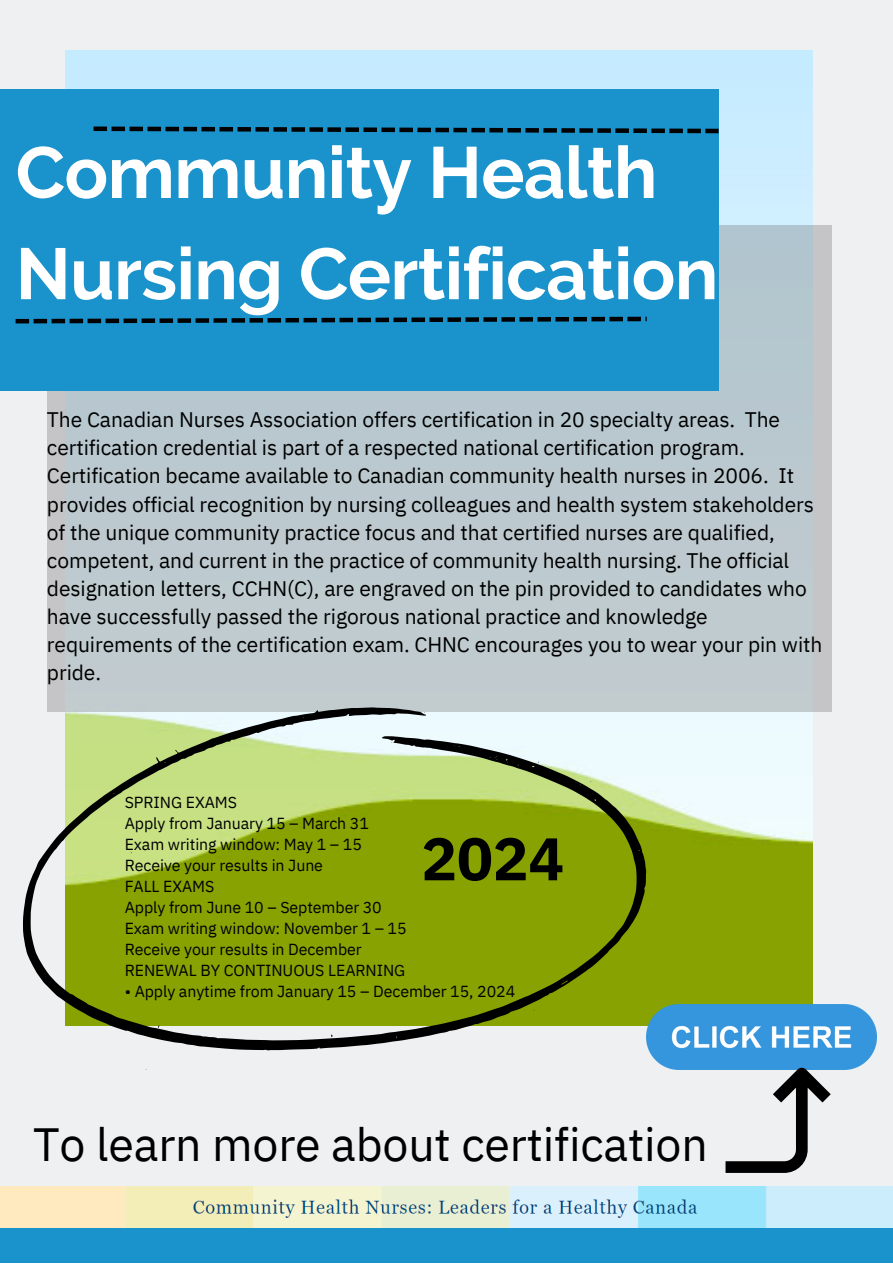
<style>
.page{position:relative;width:893px;height:1264px;background:#fff}
.page>*{position:absolute;margin:0;border:0;box-sizing:border-box;transform-origin:0 0}
.t1{font:700 72.3px/101.1px "Raleway";letter-spacing:-.01em;color:#fff}
.t2{font:700 60px "IBM Plex Sans";color:#000}
.t3{font:46.5px "IBM Plex Sans";letter-spacing:-.005em;color:#000}
.t4{font:21px/28px "IBM Plex Sans";letter-spacing:-.005em;color:#000}
.t5{font:15.9px "IBM Plex Sans";letter-spacing:-.005em;color:#000}
</style>
<div class="page">
<div style="left:0;top:0;width:892px;height:1262px;background:#eff0f2"></div>
<img style="left:65px;top:50px;width:747px;height:954px">
<div style="left:47px;top:225px;width:784px;height:486px;background:#bdc9cf"></div>
<div style="left:0;top:89px;width:718px;height:301px;background:#1a92cb"></div>
<img style="left:0;top:1186px;width:892px;height:42px">
<div style="left:0;top:1228px;width:892px;height:34px;background:#1a92cb"></div>
<svg style="left:23px;top:707px;width:623px;height:343px;fill:#88a201"></svg>
<img style="left:646px;top:1004px;width:230px;height:65px">
<svg style="left:725px;top:1067px;width:105px;height:105px"></svg>
<svg style="left:16px;top:317px;width:630px;height:6px"></svg>
<svg style="left:93px;top:126px;width:625px;height:7px"></svg>
<p class="t1" style="left:16px;top:122px;width:704px">Community Health<br>Nursing Certification</p>
<p class="t4" style="left:47px;top:405px;width:776px">The Canadian Nurses Association offers certification in 20 specialty areas. The certification credential is part of a respected national certification program.<br>Certification became available to Canadian community health nurses in 2006. It provides official recognition by nursing colleagues and health system stakeholders of the unique community practice focus and that certified nurses are qualified, competent, and current in the practice of community health nursing. The official designation letters, CCHN(C), are engraved on the pin provided to candidates who have successfully passed the rigorous national practice and knowledge requirements of the certification exam. CHNC encourages you to wear your pin with pride.</p>
<p class="t5" style="left:125px;top:792px;width:114px">SPRING EXAMS</p>
<p class="t5" style="left:125px;top:813px;width:246px">Apply from January 15 – March 31</p>
<p class="t5" style="left:125px;top:834px;width:239px">Exam writing window: May 1 – 15</p>
<p class="t5" style="left:125px;top:854px;width:200px">Receive your results in June</p>
<p class="t5" style="left:125px;top:875px;width:91px">FALL EXAMS</p>
<p class="t5" style="left:125px;top:896px;width:258px">Apply from June 10 – September 30</p>
<p class="t5" style="left:125px;top:917px;width:283px">Exam writing window: November 1 – 15</p>
<p class="t5" style="left:125px;top:938px;width:238px">Receive your results in December</p>
<p class="t5" style="left:125px;top:959px;width:282px">RENEWAL BY CONTINUOUS LEARNING</p>
<p class="t5" style="left:125px;top:980px;width:392px">• Apply anytime from January 15 – December 15, 2024</p>
<p class="t2" style="left:421px;top:818px;width:145px">2024</p>
<p class="t3" style="left:33px;top:1113px;width:676px">To learn more about certification</p>
</div>
